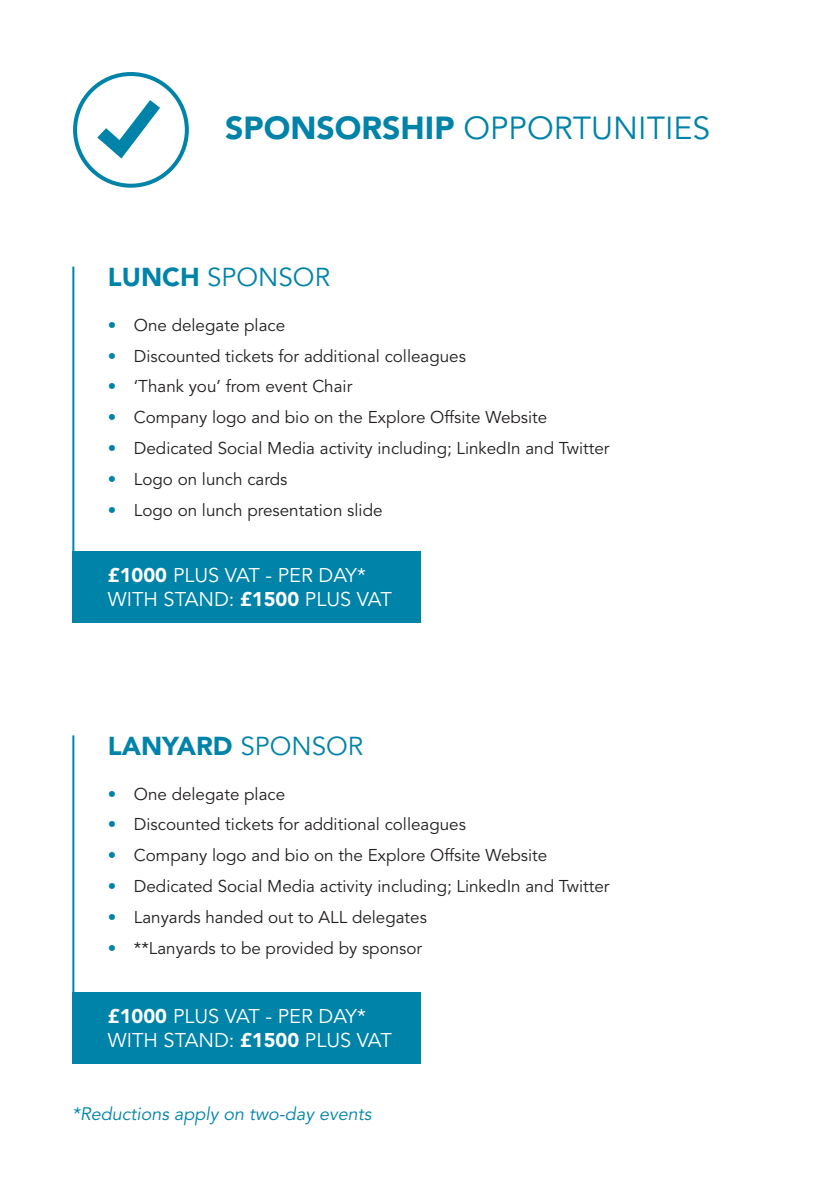
<style>
.page{position:relative;width:840px;height:1191px;background:#fff}
.page>*{position:absolute;margin:0;border:0;box-sizing:border-box;transform-origin:0 0}
.t1{font:31.6px "Avenir";color:#0083a9}
.t2{font:900 25.8px "Avenir";color:#0083a9}
.t3{font:25.8px "Avenir";color:#0083a9}
.t4{font:19.8px/24px "Avenir";color:#fff}
.t5{font:italic 18px "Avenir";color:#0083a9}
.t6{font:17px "Avenir";color:#231f20}
.s1{font-weight:900}
.s2{color:#0083a9}
.s3{font-weight:400}
</style>
<div class="page">
<div style="left:73px;top:72px;width:116px;height:116px;border:4px solid #0083a9;border-radius:50%"></div>
<svg style="left:97px;top:100px;width:63px;height:58px"></svg>
<hr style="left:72px;top:266px;width:2px;height:332px;background:#0083a9">
<hr style="left:72px;top:735px;width:2px;height:327px;background:#0083a9">
<div style="left:72px;top:551px;width:348px;height:72px;background:#0083a9"></div>
<div style="left:72px;top:992px;width:348px;height:72px;background:#0083a9"></div>
<h1 class="t1" style="left:225px;top:110px;width:486px"><span class="s1">SPONSORSHIP</span> OPPORTUNITIES</h1>
<h2 class="t3" style="left:108px;top:262px;width:224px"><span class="s1">LUNCH</span> SPONSOR</h2>
<p class="t6" style="left:108px;top:315px;width:179px"><span class="s2">•</span> One delegate place</p>
<p class="t6" style="left:108px;top:346px;width:359px"><span class="s2">•</span> Discounted tickets for additional colleagues</p>
<p class="t6" style="left:108px;top:377px;width:246px"><span class="s2">•</span> ‘Thank you’ from event Chair</p>
<p class="t6" style="left:108px;top:407px;width:441px"><span class="s2">•</span> Company logo and bio on the Explore Offsite Website</p>
<p class="t6" style="left:108px;top:438px;width:503px"><span class="s2">•</span> Dedicated Social Media activity including; LinkedIn and Twitter</p>
<p class="t6" style="left:108px;top:469px;width:181px"><span class="s2">•</span> Logo on lunch cards</p>
<p class="t6" style="left:108px;top:500px;width:276px"><span class="s2">•</span> Logo on lunch presentation slide</p>
<p class="t4" style="left:108px;top:563px;width:285px"><span class="s1">£1000</span> PLUS VAT - PER DAY*<br>WITH STAND: <span class="s1">£1500</span> PLUS VAT</p>
<h2 class="t2" style="left:108px;top:730px;width:257px">LANYARD <span class="s3">SPONSOR</span></h2>
<p class="t6" style="left:108px;top:784px;width:179px"><span class="s2">•</span> One delegate place</p>
<p class="t6" style="left:108px;top:814px;width:359px"><span class="s2">•</span> Discounted tickets for additional colleagues</p>
<p class="t6" style="left:108px;top:845px;width:441px"><span class="s2">•</span> Company logo and bio on the Explore Offsite Website</p>
<p class="t6" style="left:108px;top:876px;width:503px"><span class="s2">•</span> Dedicated Social Media activity including; LinkedIn and Twitter</p>
<p class="t6" style="left:108px;top:907px;width:320px"><span class="s2">•</span> Lanyards handed out to ALL delegates</p>
<p class="t6" style="left:108px;top:938px;width:316px"><span class="s2">•</span> **Lanyards to be provided by sponsor</p>
<p class="t4" style="left:108px;top:1004px;width:285px"><span class="s1">£1000</span> PLUS VAT - PER DAY*<br>WITH STAND: <span class="s1">£1500</span> PLUS VAT</p>
<p class="t5" style="left:72px;top:1103px;width:301px">*Reductions apply on two-day events</p>
</div>
